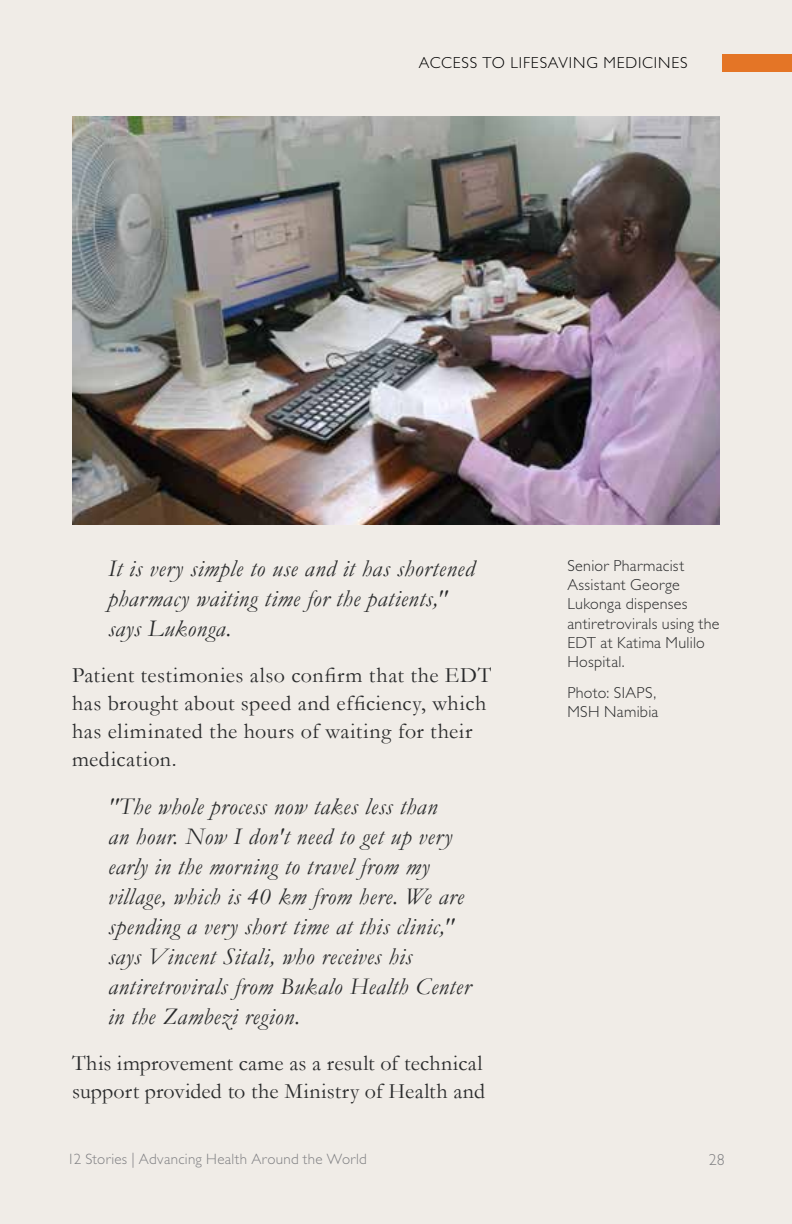
<style>
.page{position:relative;width:792px;height:1224px;background:#f0ece7}
.page>*{position:absolute;margin:0;border:0;box-sizing:border-box;transform-origin:0 0}
.t1{font:italic 24px/30px "Garamond";letter-spacing:.02em;color:#2a2b2c}
.t2{font:22px/28px "Garamond";letter-spacing:.015em;color:#2a2b2c}
.t3{font:300 16px/19.2px "Gill Sans Std";letter-spacing:.02em;color:#2a2b2c}
.t4{font:300 16px "Gill Sans Std";letter-spacing:.055em;color:#000}
.t5{font:300 16px "Gill Sans Std";color:#808083}
.t6{font:300 15px "Gill Sans Std";letter-spacing:.02em;color:#808083}
</style>
<div class="page">
<div style="left:723px;top:55px;width:69px;height:17px;background:#e47526"></div>
<img style="left:72px;top:116px;width:648px;height:409px">
<p class="t4" style="left:419px;top:54px;width:270px">ACCESS TO LIFESAVING MEDICINES</p>
<p class="t1" style="left:108px;top:553px;width:368px">It is very simple to use and it has shortened pharmacy waiting time for the patients," says Lukonga.</p>
<p class="t2" style="left:72px;top:660px;width:421px">Patient testimonies also confirm that the EDT has brought about speed and efficiency, which has eliminated the hours of waiting for their medication.</p>
<p class="t1" style="left:108px;top:791px;width:364px">"The whole process now takes less than<br>an hour. Now I don't need to get up very early in the morning to travel from my village, which is 40 km from here. We are spending a very short time at this clinic," says Vincent Sitali, who receives his antiretrovirals from Bukalo Health Center in the Zambezi region.</p>
<p class="t2" style="left:72px;top:1048px;width:415px">This improvement came as a result of technical support provided to the Ministry of Health and</p>
<p class="t3" style="left:567px;top:556px;width:154px">Senior Pharmacist<br>Assistant George<br>Lukonga dispenses antiretrovirals using the<br>EDT at Katima Mulilo<br>Hospital.</p>
<p class="t3" style="left:567px;top:683px;width:93px">Photo: SIAPS,<br>MSH Namibia</p>
<p class="t6" style="left:67px;top:1150px;width:301px">12 Stories | Advancing Health Around the World</p>
<p class="t5" style="left:709px;top:1150px;width:18px">28</p>
</div>
